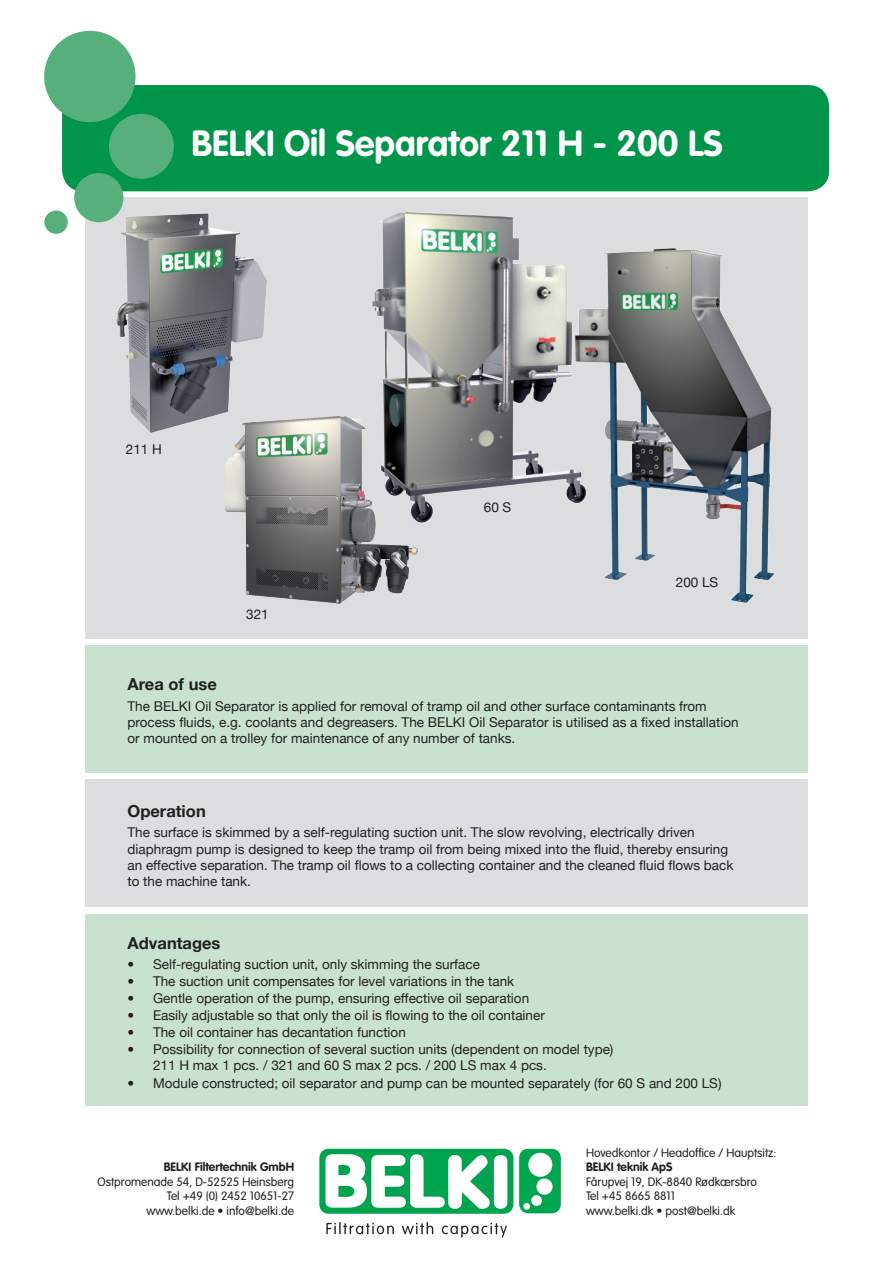
<style>
.page{position:relative;width:893px;height:1263px;background:#fff}
.page>*{position:absolute;margin:0;border:0;box-sizing:border-box;transform-origin:0 0}
.t1{font:700 36px "VAG Rounded";color:#fff}
.t2{font:700 16.5px "Helvetica Neue";color:#231f20}
.t3{font:13.5px/16.2px "Helvetica Neue";color:#231f20}
.t4{font:300 12px/14.4px "VAG Rounded";color:#231f20}
.t5{font:700 12px "VAG Rounded";color:#231f20}
</style>
<div class="page">
<div style="left:62px;top:85px;width:767px;height:106px;background:#00954a;border-radius:21px"></div>
<div style="left:319px;top:1149px;width:194px;height:65px;background:#00a44f;border-radius:10px"></div>
<div style="left:494px;top:1155px;width:13px;height:54px;background:#fff;border-radius:7px"></div>
<svg style="left:325px;top:1154px;width:165px;height:55px"></svg>
<div style="left:519px;top:1149px;width:42px;height:64px;background:#00a54f;border-radius:9px"></div>
<svg style="left:326px;top:1222px;width:68px;height:12px"></svg>
<svg style="left:402px;top:1222px;width:31px;height:12px"></svg>
<svg style="left:442px;top:1223px;width:65px;height:14px"></svg>
<svg style="left:523px;top:1153px;width:30px;height:57px"></svg>
<div style="left:85px;top:197px;width:723px;height:442px;background:#dcdddf"></div>
<div style="left:85px;top:645px;width:723px;height:128px;background:#c9e2d0"></div>
<div style="left:85px;top:780px;width:723px;height:127px;background:#dcdddf"></div>
<div style="left:85px;top:914px;width:723px;height:192px;background:#c9e2d0"></div>
<img style="left:604px;top:248px;width:170px;height:355px">
<img style="left:372px;top:212px;width:236px;height:316px">
<img style="left:225px;top:402px;width:198px;height:202px">
<img style="left:116px;top:214px;width:150px;height:219px">
<svg style="left:44px;top:31px;width:130px;height:203px"></svg>
<h1 class="t1" style="left:191px;top:122px;width:533px">BELKI Oil Separator 211 H - 200 LS</h1>
<p class="t3" style="left:126px;top:440px;width:38px">211 H</p>
<p class="t3" style="left:246px;top:605px;width:24px">321</p>
<p class="t3" style="left:484px;top:498px;width:29px">60 S</p>
<p class="t3" style="left:676px;top:573px;width:44px">200 LS</p>
<p class="t2" style="left:128px;top:670px;width:91px">Area of use</p>
<p class="t3" style="left:128px;top:697px;width:613px">The BELKI Oil Separator is applied for removal of tramp oil and other surface contaminants from process fluids, e.g. coolants and degreasers. The BELKI Oil Separator is utilised as a fixed installation or mounted on a trolley for maintenance of any number of tanks.</p>
<p class="t2" style="left:128px;top:796px;width:80px">Operation</p>
<p class="t3" style="left:128px;top:823px;width:607px">The surface is skimmed by a self-regulating suction unit. The slow revolving, electrically driven diaphragm pump is designed to keep the tramp oil from being mixed into the fluid, thereby ensuring an effective separation. The tramp oil flows to a collecting container and the cleaned fluid flows back to the machine tank.</p>
<p class="t2" style="left:128px;top:928px;width:94px">Advantages</p>
<p class="t3" style="left:128px;top:955px;width:354px">• Self-regulating suction unit, only skimming the surface</p>
<p class="t3" style="left:128px;top:972px;width:388px">• The suction unit compensates for level variations in the tank</p>
<p class="t3" style="left:128px;top:989px;width:403px">• Gentle operation of the pump, ensuring effective oil separation</p>
<p class="t3" style="left:128px;top:1006px;width:419px">• Easily adjustable so that only the oil is flowing to the oil container</p>
<p class="t3" style="left:128px;top:1023px;width:280px">• The oil container has decantation function</p>
<p class="t3" style="left:153px;top:1040px;width:462px;text-indent:-26px">• Possibility for connection of several suction units (dependent on model type)<br>211 H max 1 pcs. / 321 and 60 S max 2 pcs. / 200 LS max 4 pcs.</p>
<p class="t3" style="left:128px;top:1074px;width:595px">• Module constructed; oil separator and pump can be mounted separately (for 60 S and 200 LS)</p>
<p class="t5" style="left:164px;top:1160px;width:132px">BELKI Filtertechnik GmbH</p>
<p class="t4" style="left:98px;top:1174px;width:198px;text-align:right">Ostpromenade 54, D-52525 Heinsberg<br>Tel +49 (0) 2452 10651-27 www.belki.de • info@belki.de</p>
<p class="t4" style="left:586px;top:1146px;width:192px">Hovedkontor / Headoffice / Hauptsitz:</p>
<p class="t5" style="left:586px;top:1160px;width:88px">BELKI teknik ApS</p>
<p class="t4" style="left:586px;top:1174px;width:172px">Fårupvej 19, DK-8840 Rødkærsbro<br>Tel +45 8665 8811<br>www.belki.dk • post@belki.dk</p>
</div>
